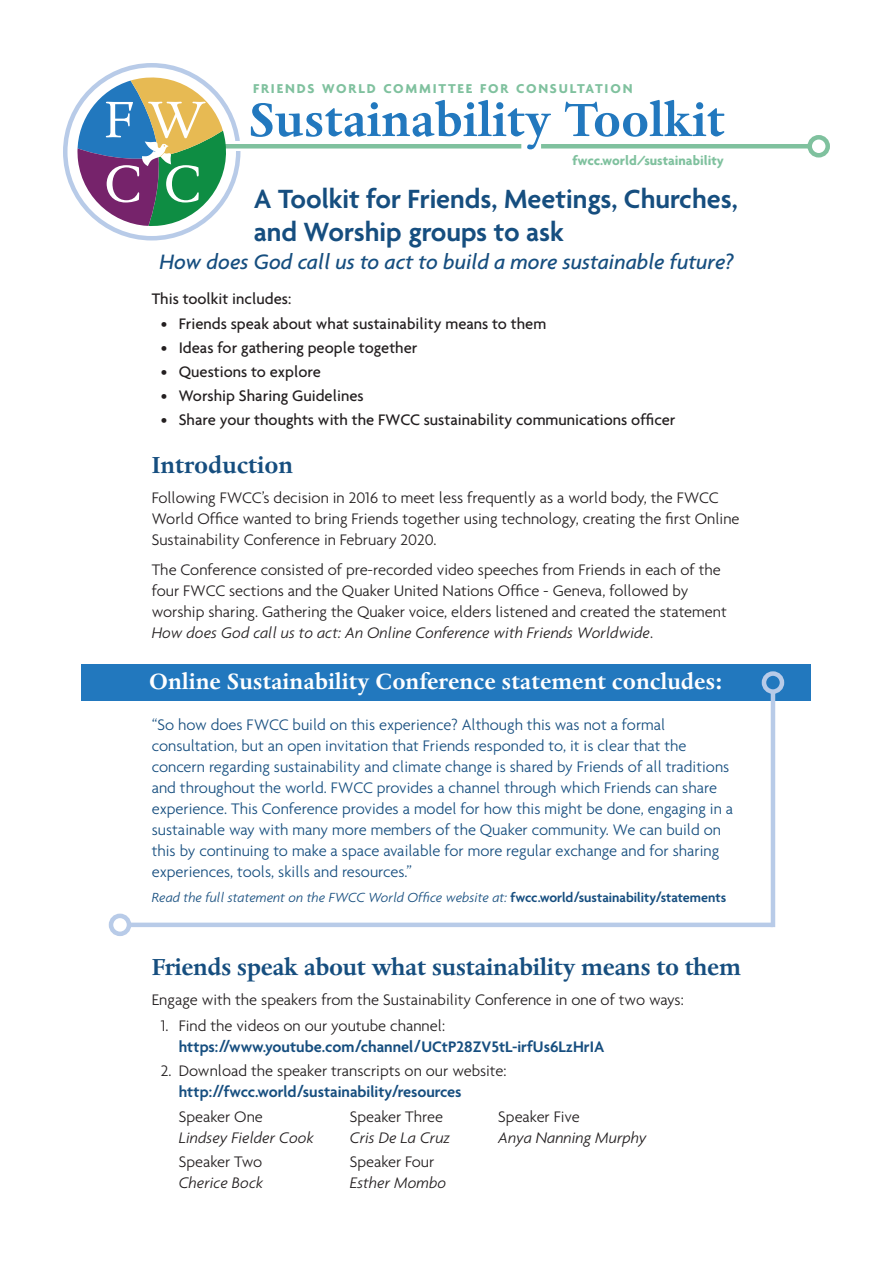
<style>
.page{position:relative;width:893px;height:1263px;background:#fff}
.page>*{position:absolute;margin:0;border:0;box-sizing:border-box;transform-origin:0 0}
.t1{font:700 54px "Dante MT Std";color:#2278be}
.t2{font:600 28.5px/33px "Agenda";color:#164e7f}
.t3{font:700 27px "Dante MT Std";letter-spacing:-.015em;color:#164e7f}
.t4{font:700 25.5px "Dante MT Std";color:#fff}
.t5{font:italic 500 22.5px "Agenda";color:#164e7f}
.t6{font:300 16.5px/21px "Agenda";color:#231f20}
.t7{font:300 16.5px/21px "Agenda";color:#164e7f}
.t8{font:500 16.5px "Agenda";color:#231f20}
.t9{font:600 16.5px/21px "Agenda";color:#164e7f}
.t10{font:italic 300 16.5px "Agenda";color:#231f20}
.t11{font:italic 300 14.25px "Agenda";color:#164e7f}
.t12{font:700 14.1px "Agenda";color:#7fc19e}
.t13{font:700 13.8px "Agenda";letter-spacing:.13em;color:#7fc19e}
.s1{font-style:italic}
.s2{font-weight:600;font-style:normal}
.s3{font-family:"Helvetica";font-weight:700;font-style:normal}
.s4{font-weight:300;color:#231f20}
.s5{font-family:"Helvetica";font-weight:700}
.s6{font-weight:600;color:#164e7f}
.s7{font-family:"Helvetica";font-weight:700;color:#164e7f}
</style>
<div class="page">
<div style="left:63px;top:63px;width:177px;height:177px;border:4px solid #b8cbe8;border-radius:50%"></div>
<div style="left:541px;top:144px;width:269px;height:5px;background:#7fc19e"></div>
<div style="left:807px;top:135px;width:23px;height:23px;border:4px solid #7fc19e;border-radius:50%"></div>
<div style="left:232px;top:142px;width:14px;height:9px;background:#fff"></div>
<div style="left:215px;top:144px;width:306px;height:5px;background:#7fc19e"></div>
<svg style="left:77px;top:73px;width:153px;height:154px"></svg>
<div style="left:82px;top:664px;width:729px;height:36px;background:#2278be"></div>
<hr style="left:771px;top:692px;width:4px;height:235px;background:#b8cbe8">
<div style="left:762px;top:671px;width:22px;height:23px;border:4px solid #b8cbe8;border-radius:50%"></div>
<hr style="left:129px;top:923px;width:644px;height:4px;background:#b8cbe8">
<div style="left:109px;top:914px;width:22px;height:22px;border:4px solid #b8cbe8;border-radius:50%"></div>
<p class="t13" style="left:253px;top:80px;width:381px">FRIENDS WORLD COMMITTEE FOR CONSULTATION</p>
<h1 class="t1" style="left:249px;top:91px;width:478px">Sustainability Toolkit</h1>
<p class="t12" style="left:572px;top:152px;width:153px">fwcc.world/sustainability</p>
<h2 class="t2" style="left:254px;top:184px;width:485px">A Toolkit for Friends, Meetings, Churches, and Worship groups to ask</h2>
<h3 class="t5" style="left:159px;top:248px;width:576px">How does God call us to act to build a more sustainable future?</h3>
<p class="t8" style="left:152px;top:289px;width:141px">This toolkit includes:</p>
<p class="t8" style="left:161px;top:314px;width:387px">• Friends speak about what sustainability means to them</p>
<p class="t8" style="left:161px;top:338px;width:258px">• Ideas for gathering people together</p>
<p class="t8" style="left:161px;top:362px;width:162px">• Questions to explore</p>
<p class="t8" style="left:161px;top:386px;width:204px">• Worship Sharing Guidelines</p>
<p class="t8" style="left:161px;top:410px;width:516px">• Share your thoughts with the FWCC sustainability communications officer</p>
<h3 class="t3" style="left:152px;top:451px;width:143px">Introduction</h3>
<p class="t6" style="left:152px;top:487px;width:589px">Following FWCC’s decision in 2016 to meet less frequently as a world body, the FWCC<br>World Office wanted to bring Friends together using technology, creating the first Online<br>Sustainability Conference in February 2020.</p>
<p class="t6" style="left:152px;top:559px;width:576px">The Conference consisted of pre-recorded video speeches from Friends in each of the four FWCC sections and the Quaker United Nations Office - Geneva, followed by worship sharing. Gathering the Quaker voice, elders listened and created the statement <span class="s1">How does God call us to act: An Online Conference with Friends Worldwide</span>.</p>
<h3 class="t4" style="left:149px;top:667px;width:575px">Online Sustainability Conference statement concludes:</h3>
<p class="t7" style="left:152px;top:714px;width:583px">“So how does FWCC build on this experience? Although this was not a formal consultation, but an open invitation that Friends responded to, it is clear that the concern regarding sustainability and climate change is shared by Friends of all traditions and throughout the world. FWCC provides a channel through which Friends can share experience. This Conference provides a model for how this might be done, engaging in a sustainable way with many more members of the Quaker community. We can build on this by continuing to make a space available for more regular exchange and for sharing experiences, tools, skills and resources.”</p>
<p class="t11" style="left:152px;top:888px;width:576px">Read the full statement on the FWCC World Office website at: <span class="s2">fwcc.world</span><span class="s3">/</span><span class="s2">sustainability</span><span class="s3">/</span><span class="s2">statements</span></p>
<h3 class="t3" style="left:152px;top:952px;width:591px">Friends speak about what sustainability means to them</h3>
<p class="t6" style="left:152px;top:989px;width:533px">Engage with the speakers from the Sustainability Conference in one of two ways:</p>
<p class="t9" style="left:179px;top:1016px;width:427px;text-indent:-18px"><span class="s4">1. Find the videos on our youtube channel: </span>https:<span class="s5">//</span>www.youtube.com<span class="s5">/</span>channel<span class="s5">/</span>UCtP28ZV5tL-irfUs6LzHrIA</p>
<p class="t6" style="left:179px;top:1059px;width:329px;text-indent:-18px">2. Download the speaker transcripts on our website: <span class="s6">http:</span><span class="s7">//</span><span class="s6">fwcc.world</span><span class="s7">/</span><span class="s6">sustainability</span><span class="s7">/</span><span class="s6">resources</span></p>
<p class="t6" style="left:179px;top:1106px;width:86px">Speaker One</p>
<p class="t6" style="left:350px;top:1106px;width:95px">Speaker Three</p>
<p class="t6" style="left:498px;top:1106px;width:83px">Speaker Five</p>
<p class="t10" style="left:179px;top:1128px;width:136px">Lindsey Fielder Cook</p>
<p class="t10" style="left:350px;top:1128px;width:102px">Cris De La Cruz</p>
<p class="t10" style="left:498px;top:1128px;width:150px">Anya Nanning Murphy</p>
<p class="t6" style="left:179px;top:1151px;width:85px">Speaker Two</p>
<p class="t6" style="left:350px;top:1151px;width:86px">Speaker Four</p>
<p class="t10" style="left:179px;top:1173px;width:86px">Cherice Bock</p>
<p class="t10" style="left:350px;top:1173px;width:98px">Esther Mombo</p>
</div>
